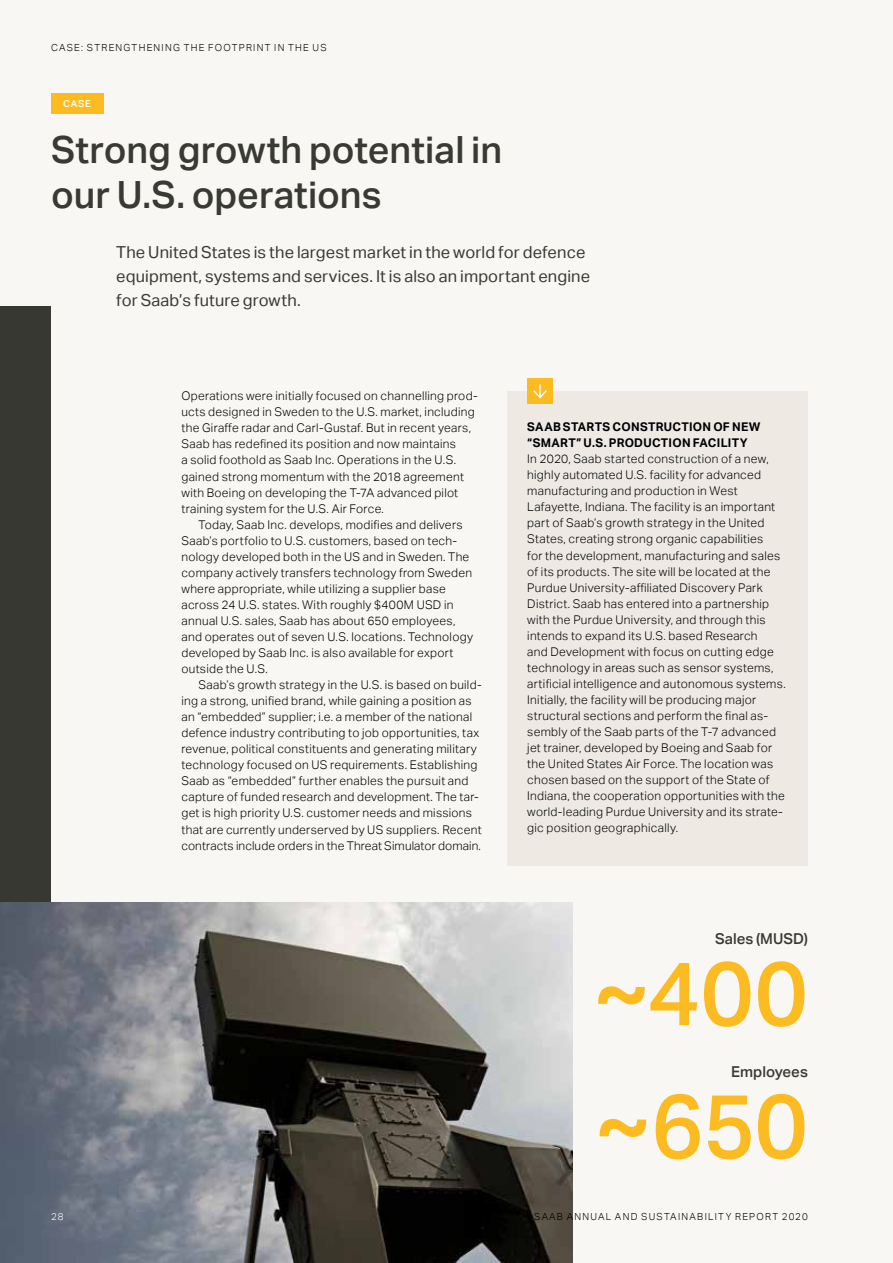
<style>
.page{position:relative;width:893px;height:1263px;background:#f8f7f4}
.page>*{position:absolute;margin:0;border:0;box-sizing:border-box;transform-origin:0 0}
.t1{font:500 90px "Aktiv Grotesk";letter-spacing:-.01em;color:#fbbb21}
.t2{font:500 37.5px/45px "Aktiv Grotesk";color:#393a34}
.t3{font:16.5px/24px "Aktiv Grotesk";letter-spacing:.01em;color:#393a34}
.t4{font:500 15px "Aktiv Grotesk";color:#393a34}
.t5{font:300 12px/16px "Aktiv Grotesk";letter-spacing:.025em;color:#000}
.t6{font:700 12px/16px "Aktiv Grotesk";letter-spacing:.025em;color:#000}
.t7{font:300 9.75px "Aktiv Grotesk";letter-spacing:.13em;color:#000}
.t8{font:300 9.75px "Aktiv Grotesk";color:#fff}
.t9{font:500 9.6px "Aktiv Grotesk";color:#fff}
</style>
<div class="page">
<img style="left:0;top:902px;width:573px;height:361px">
<div style="left:507px;top:391px;width:301px;height:475px;background:#eeeae3"></div>
<div style="left:527px;top:379px;width:26px;height:25px;background:#fbbb21"></div>
<svg style="left:533px;top:384px;width:14px;height:15px"></svg>
<div style="left:51px;top:94px;width:52px;height:20px;background:#fbbb21"></div>
<div style="left:0;top:306px;width:51px;height:596px;background:#393a34"></div>
<p class="t7" style="left:51px;top:42px;width:277px">CASE: STRENGTHENING THE FOOTPRINT IN THE US</p>
<p class="t9" style="left:63px;top:98px;width:29px">CASE</p>
<h2 class="t2" style="left:51px;top:127px;width:453px">Strong growth potential in our U.S. operations</h2>
<h3 class="t3" style="left:116px;top:240px;width:475px">The United States is the largest market in the world for defence equipment, systems and services. It is also an important engine for Saab’s future growth.</h3>
<p class="t5" style="left:181px;top:388px;width:298px">Operations were initially focused on channelling prod&shy;ucts designed in Sweden to the U.S. market, including the Giraffe radar and Carl-Gustaf. But in recent years, Saab has redefined its position and now maintains<br>a solid foothold as Saab Inc. Operations in the U.S. gained strong momentum with the 2018 agreement with Boeing on developing the T-7A advanced pilot training system for the U.S. Air Force.</p>
<p class="t5" style="left:181px;top:516px;width:293px;text-indent:17px">Today, Saab Inc. develops, modifies and delivers Saab’s portfolio to U.S. customers, based on tech&shy;nology developed both in the US and in Sweden. The company actively transfers technology from Sweden where appropriate, while utilizing a supplier base across 24 U.S. states. With roughly $400M USD in annual U.S. sales, Saab has about 650 employees, and operates out of seven U.S. locations. Technology developed by Saab Inc. is also available for export outside the U.S.</p>
<p class="t5" style="left:181px;top:677px;width:302px;text-indent:17px">Saab’s growth strategy in the U.S. is based on build&shy;ing a strong, unified brand, while gaining a position as an “embedded” supplier; i.e. a member of the national defence industry contributing to job opportunities, tax revenue, political constituents and generating military technology focused on US requirements. Establishing Saab as “embedded” further enables the pursuit and capture of funded research and development. The tar&shy;get is high priority U.S. customer needs and missions that are currently underserved by US suppliers. Recent contracts include orders in the Threat Simulator domain.</p>
<p class="t6" style="left:527px;top:419px;width:235px">SAAB STARTS CONSTRUCTION OF NEW “SMART” U.S. PRODUCTION FACILITY</p>
<p class="t5" style="left:527px;top:451px;width:260px">In 2020, Saab started construction of a new, highly automated U.S. facility for advanced manufacturing and production in West Lafayette, Indiana. The facility is an important part of Saab’s growth strategy in the United States, creating strong organic capabilities<br>for the development, manufacturing and sales of its products. The site will be located at the Purdue University-affiliated Discovery Park District. Saab has entered into a partnership with the Purdue University, and through this intends to expand its U.S. based Research<br>and Development with focus on cutting edge technology in areas such as sensor systems, artificial intelligence and autonomous systems.<br>Initially, the facility will be producing major structural sections and perform the final as&shy;sembly of the Saab parts of the T-7 advanced jet trainer, developed by Boeing and Saab for the United States Air Force. The location was chosen based on the support of the State of Indiana, the cooperation opportunities with the world-leading Purdue University and its strate&shy;gic position geographically.</p>
<p class="t4" style="left:715px;top:930px;width:94px">Sales (MUSD)</p>
<h1 class="t1" style="left:595px;top:941px;width:214px">~400</h1>
<p class="t4" style="left:731px;top:1063px;width:78px">Employees</p>
<h1 class="t1" style="left:596px;top:1074px;width:213px">~650</h1>
<p class="t8" style="left:51px;top:1211px;width:14px">28</p>
<p class="t7" style="left:534px;top:1211px;width:275px">SAAB ANNUAL AND SUSTAINABILITY REPORT 2020</p>
</div>
